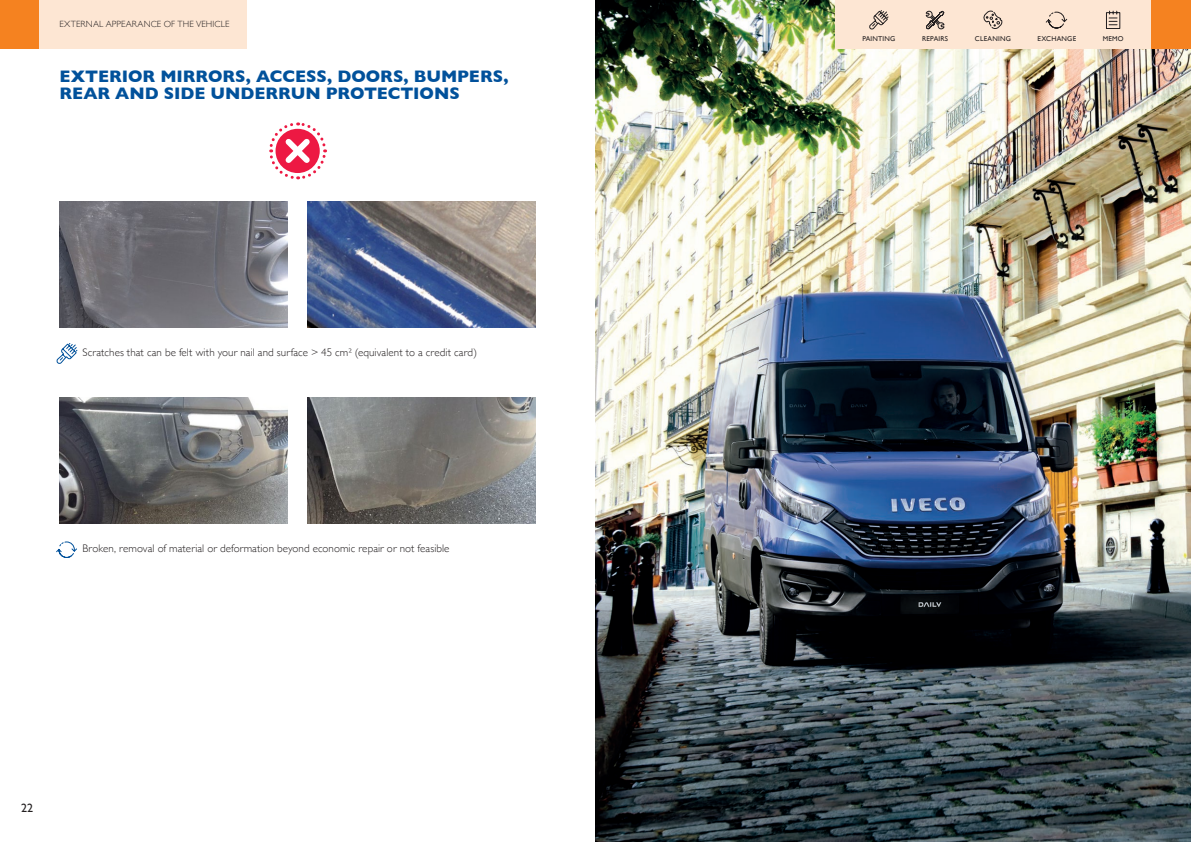
<style>
.page{position:relative;width:1191px;height:842px;background:#fff}
.page>*{position:absolute;margin:0;border:0;box-sizing:border-box;transform-origin:0 0}
.t1{font:700 17px/17px "Gill Sans";color:#01519b}
.t2{font:12px "Gill Sans";color:#231f20}
.t3{font:300 11px "Gill Sans";letter-spacing:.005em;color:#231f20}
.t4{font:300 9px "Gill Sans";letter-spacing:.01em;color:#231f20}
.t5{font:7px "Gill Sans";letter-spacing:.03em;color:#231f20}
</style>
<div class="page">
<svg style="left:269px;top:122px;width:58px;height:58px"></svg>
<div style="left:39px;top:0;width:208px;height:49px;background:#fde6d3"></div>
<div style="left:0;top:0;width:39px;height:49px;background:#f58220"></div>
<img style="left:595px;top:0;width:596px;height:842px">
<img style="left:60px;top:202px;width:228px;height:126px">
<img style="left:60px;top:398px;width:228px;height:126px">
<img style="left:308px;top:202px;width:228px;height:126px">
<img style="left:308px;top:398px;width:228px;height:126px">
<svg style="left:57px;top:343px;width:21px;height:21px"></svg>
<svg style="left:56px;top:541px;width:21px;height:17px"></svg>
<div style="left:835px;top:0;width:316px;height:49px;background:#fde6d3"></div>
<div style="left:1151px;top:0;width:40px;height:49px;background:#f58220"></div>
<svg style="left:1106px;top:10px;width:14px;height:19px"></svg>
<svg style="left:925px;top:10px;width:20px;height:20px"></svg>
<svg style="left:983px;top:10px;width:19px;height:19px"></svg>
<svg style="left:869px;top:10px;width:20px;height:20px"></svg>
<svg style="left:1045px;top:11px;width:22px;height:18px"></svg>
<p class="t4" style="left:60px;top:17px;width:171px">EXTERNAL APPEARANCE OF THE VEHICLE</p>
<h1 class="t1" style="left:60px;top:68px;width:450px">EXTERIOR MIRRORS, ACCESS, DOORS, BUMPERS,<br>REAR AND SIDE UNDERRUN PROTECTIONS</h1>
<p class="t3" style="left:82px;top:344px;width:396px">Scratches that can be felt with your nail and surface &gt; 45 cm² (equivalent to a credit card)</p>
<p class="t3" style="left:82px;top:540px;width:368px">Broken, removal of material or deformation beyond economic repair or not feasible</p>
<p class="t2" style="left:21px;top:801px;width:13px">22</p>
<p class="t5" style="left:857px;top:34px;width:44px">PAINTWORK</p>
<p class="t5" style="left:862px;top:34px;width:35px">PAINTING</p>
<p class="t5" style="left:922px;top:34px;width:28px">REPAIRS</p>
<p class="t5" style="left:975px;top:34px;width:37px">CLEANING</p>
<p class="t5" style="left:1037px;top:34px;width:40px">EXCHANGE</p>
<p class="t5" style="left:1102px;top:34px;width:22px">MEMO</p>
</div>
